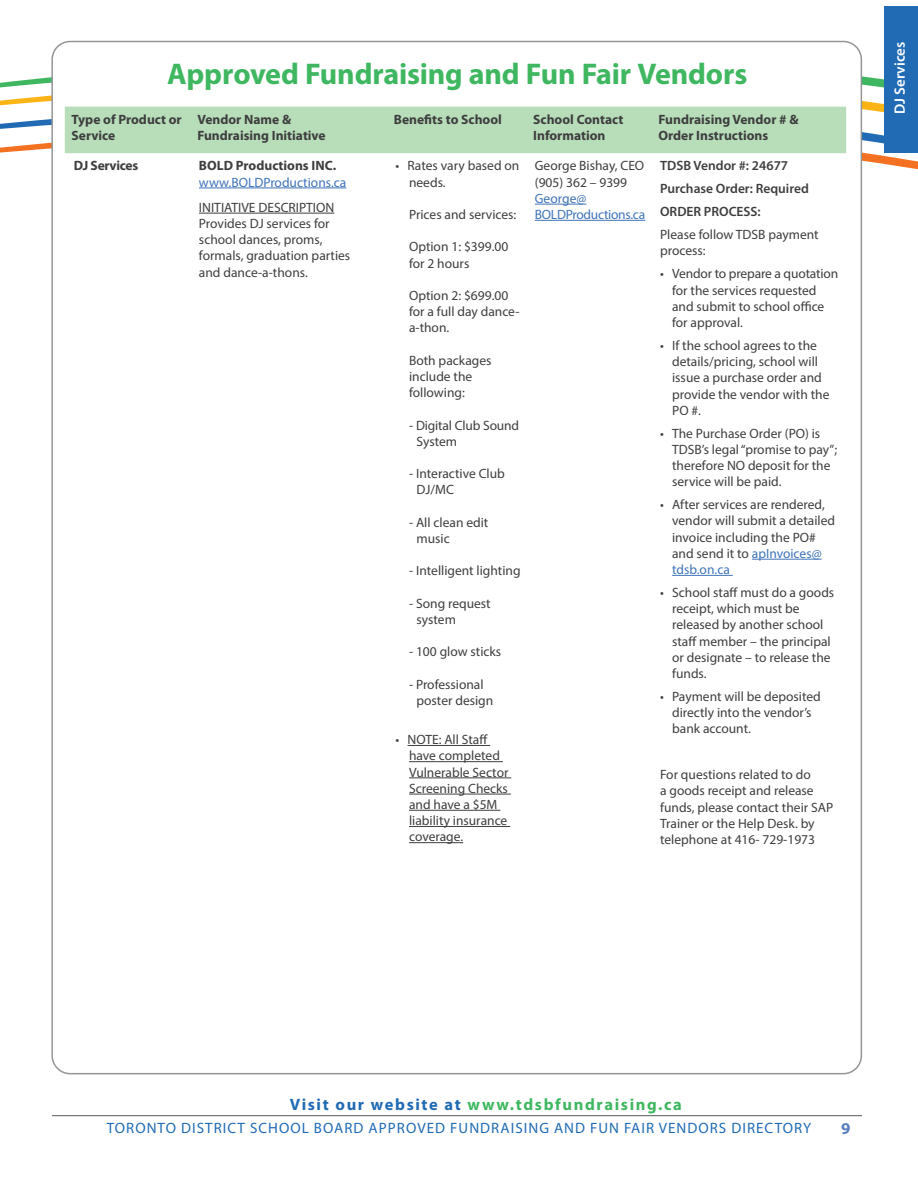
<style>
.page{position:relative;width:918px;height:1188px;background:#fff}
.page>*{position:absolute;margin:0;border:0;box-sizing:border-box;transform-origin:0 0}
.t1{font:700 30px "Myriad Pro";letter-spacing:-.005em;color:#3eb760}
.t2{font:700 16.5px "Myriad Pro";letter-spacing:.1em;color:#3eb760}
.t3{font:700 16.5px "Myriad Pro";color:#597fbf}
.t4{font:15px "Myriad Pro";letter-spacing:.07em;color:#206bb4}
.t5{font:600 15px "Myriad Pro";color:#fff}
.Paragraph_Style_1{font:13.5px/16.2px "Myriad Pro";color:#3e3e3f}
.Paragraph_Style_1-2{font:700 13.5px/16.2px "Myriad Pro";color:#3e3e3f}
.Paragraph_Style_1-3{font:600 13.5px "Myriad Pro";color:#3e3e3f}
.Paragraph_Style_1-4{font:13.5px/16.2px "Myriad Pro";letter-spacing:-.02em;color:#3f74b9}
.Paragraph_Style_1-5{font:13.5px "Myriad Pro";color:#3f74b9}
.Paragraph_Style_1-6{font:700 13.5px "Myriad Pro";letter-spacing:-.02em;color:#3e3e3f}
.s1{color:#3f74b9}
.s2{color:#206bb4}
</style>
<div class="page">
<svg style="left:0;top:54px;width:884px;height:57px"></svg>
<svg style="left:0;top:124px;width:918px;height:68px"></svg>
<hr style="left:52px;top:1115px;width:810px;height:1px;background:#57585a">
<div style="left:52px;top:42px;width:809px;height:1032px;background:#fff;border-radius:18px"></div>
<div style="left:884px;top:6px;width:34px;height:147px;background:#206bb4"></div>
<div style="left:65px;top:107px;width:781px;height:46px;background:#b8ddb9"></div>
<hr style="left:199px;top:188px;width:147px;height:1px;background:#3f74b9">
<hr style="left:199px;top:213px;width:135px;height:1px;background:#3e3e3f">
<hr style="left:408px;top:745px;width:82px;height:1px;background:#3e3e3f">
<hr style="left:409px;top:761px;width:94px;height:1px;background:#3e3e3f">
<hr style="left:409px;top:778px;width:102px;height:1px;background:#3e3e3f">
<hr style="left:409px;top:794px;width:102px;height:1px;background:#3e3e3f">
<hr style="left:409px;top:810px;width:91px;height:1px;background:#3e3e3f">
<hr style="left:409px;top:826px;width:101px;height:1px;background:#3e3e3f">
<hr style="left:409px;top:842px;width:54px;height:1px;background:#3e3e3f">
<hr style="left:535px;top:204px;width:51px;height:1px;background:#3f74b9">
<hr style="left:535px;top:220px;width:110px;height:1px;background:#3f74b9">
<hr style="left:752px;top:559px;width:70px;height:1px;background:#3f74b9">
<hr style="left:672px;top:575px;width:61px;height:1px;background:#3f74b9">
<h1 class="t1" style="left:167px;top:55px;width:582px">Approved Fundraising and Fun Fair Vendors</h1>
<p class="Paragraph_Style_1-2" style="left:72px;top:110px;width:112px">Type of Product or<br>Service</p>
<p class="Paragraph_Style_1-2" style="left:197px;top:110px;width:130px">Vendor Name &amp;<br>Fundraising Initiative</p>
<p class="Paragraph_Style_1-2" style="left:394px;top:110px;width:109px">Benefits to School</p>
<p class="Paragraph_Style_1-2" style="left:533px;top:110px;width:92px">School Contact<br>Information</p>
<p class="Paragraph_Style_1-2" style="left:659px;top:110px;width:142px">Fundraising Vendor # &amp;<br>Order Instructions</p>
<p class="Paragraph_Style_1-6" style="left:74px;top:157px;width:66px">DJ Services</p>
<p class="Paragraph_Style_1-2" style="left:199px;top:157px;width:139px">BOLD Productions INC.</p>
<p class="Paragraph_Style_1-5" style="left:199px;top:174px;width:149px">www.BOLDProductions.ca</p>
<p class="Paragraph_Style_1" style="left:199px;top:199px;width:137px">INITIATIVE DESCRIPTION</p>
<p class="Paragraph_Style_1" style="left:199px;top:215px;width:132px">Provides DJ services for</p>
<p class="Paragraph_Style_1" style="left:199px;top:231px;width:125px">school dances, proms,</p>
<p class="Paragraph_Style_1" style="left:199px;top:248px;width:153px">formals, graduation parties</p>
<p class="Paragraph_Style_1" style="left:199px;top:264px;width:110px">and dance-a-thons.</p>
<p class="Paragraph_Style_1" style="left:409px;top:158px;width:112px;text-indent:-14px">• Rates vary based on needs.</p>
<p class="Paragraph_Style_1" style="left:409px;top:206px;width:109px">Prices and services:</p>
<p class="Paragraph_Style_1" style="left:409px;top:239px;width:101px">Option 1: $399.00 for 2 hours</p>
<p class="Paragraph_Style_1" style="left:409px;top:287px;width:112px">Option 2: $699.00 for a full day dance&shy;a-thon.</p>
<p class="Paragraph_Style_1" style="left:409px;top:352px;width:84px">Both packages include the following:</p>
<p class="Paragraph_Style_1" style="left:417px;top:417px;width:104px;text-indent:-8px">- Digital Club Sound<br>System</p>
<p class="Paragraph_Style_1" style="left:417px;top:465px;width:90px;text-indent:-8px">- Interactive Club<br>DJ/MC</p>
<p class="Paragraph_Style_1" style="left:417px;top:514px;width:73px;text-indent:-8px">- All clean edit music</p>
<p class="Paragraph_Style_1" style="left:409px;top:563px;width:113px">- Intelligent lighting</p>
<p class="Paragraph_Style_1" style="left:417px;top:595px;width:76px;text-indent:-8px">- Song request system</p>
<p class="Paragraph_Style_1" style="left:409px;top:644px;width:94px">- 100 glow sticks</p>
<p class="Paragraph_Style_1" style="left:417px;top:676px;width:78px;text-indent:-8px">- Professional poster design</p>
<p class="Paragraph_Style_1" style="left:409px;top:731px;width:101px;text-indent:-14px">• NOTE: All Staff have completed<br>Vulnerable Sector<br>Screening Checks and have a $5M liability insurance coverage.</p>
<p class="Paragraph_Style_1" style="left:535px;top:158px;width:111px">George Bishay, CEO</p>
<p class="Paragraph_Style_1" style="left:535px;top:174px;width:94px">(905) 362 – 9399</p>
<p class="Paragraph_Style_1-4" style="left:535px;top:190px;width:112px">George@<br>BOLDProductions.ca</p>
<p class="Paragraph_Style_1-3" style="left:660px;top:157px;width:130px">TDSB Vendor #: 24677</p>
<p class="Paragraph_Style_1-3" style="left:660px;top:180px;width:150px">Purchase Order: Required</p>
<p class="Paragraph_Style_1-3" style="left:660px;top:203px;width:102px">ORDER PROCESS:</p>
<p class="Paragraph_Style_1" style="left:660px;top:226px;width:160px">Please follow TDSB payment process:</p>
<p class="Paragraph_Style_1" style="left:672px;top:266px;width:168px;text-indent:-12px">• Vendor to prepare a quotation for the services requested and submit to school office for approval.</p>
<p class="Paragraph_Style_1" style="left:672px;top:337px;width:159px;text-indent:-12px">• If the school agrees to the details/pricing, school will issue a purchase order and provide the vendor with the<br>PO #.</p>
<p class="Paragraph_Style_1" style="left:672px;top:425px;width:167px;text-indent:-12px">• The Purchase Order (PO) is<br>TDSB’s legal “promise to pay”; therefore NO deposit for the service will be paid.</p>
<p class="Paragraph_Style_1" style="left:672px;top:496px;width:164px;text-indent:-12px">• After services are rendered, vendor will submit a detailed invoice including the PO# and send it to <span class="s1">apInvoices@ tdsb.on.ca</span></p>
<p class="Paragraph_Style_1" style="left:672px;top:584px;width:164px;text-indent:-12px">• School staff must do a goods receipt, which must be released by another school staff member – the principal or designate – to release the funds.</p>
<p class="Paragraph_Style_1" style="left:672px;top:688px;width:150px;text-indent:-12px">• Payment will be deposited directly into the vendor’s bank account.</p>
<p class="Paragraph_Style_1" style="left:660px;top:766px;width:175px">For questions related to do<br>a goods receipt and release funds, please contact their SAP<br>Trainer or the Help Desk. by telephone at 416- 729-1973</p>
<p class="t5" style="left:890px;top:114px;width:74px;rotate:-90deg">DJ Services</p>
<p class="t2" style="left:290px;top:1094px;width:394px"><span class="s2">Visit our website at</span> www.tdsbfundraising.ca</p>
<p class="t4" style="left:107px;top:1118px;width:706px">TORONTO DISTRICT SCHOOL BOARD APPROVED FUNDRAISING AND FUN FAIR VENDORS DIRECTORY</p>
<p class="t3" style="left:841px;top:1118px;width:11px">9</p>
</div>
